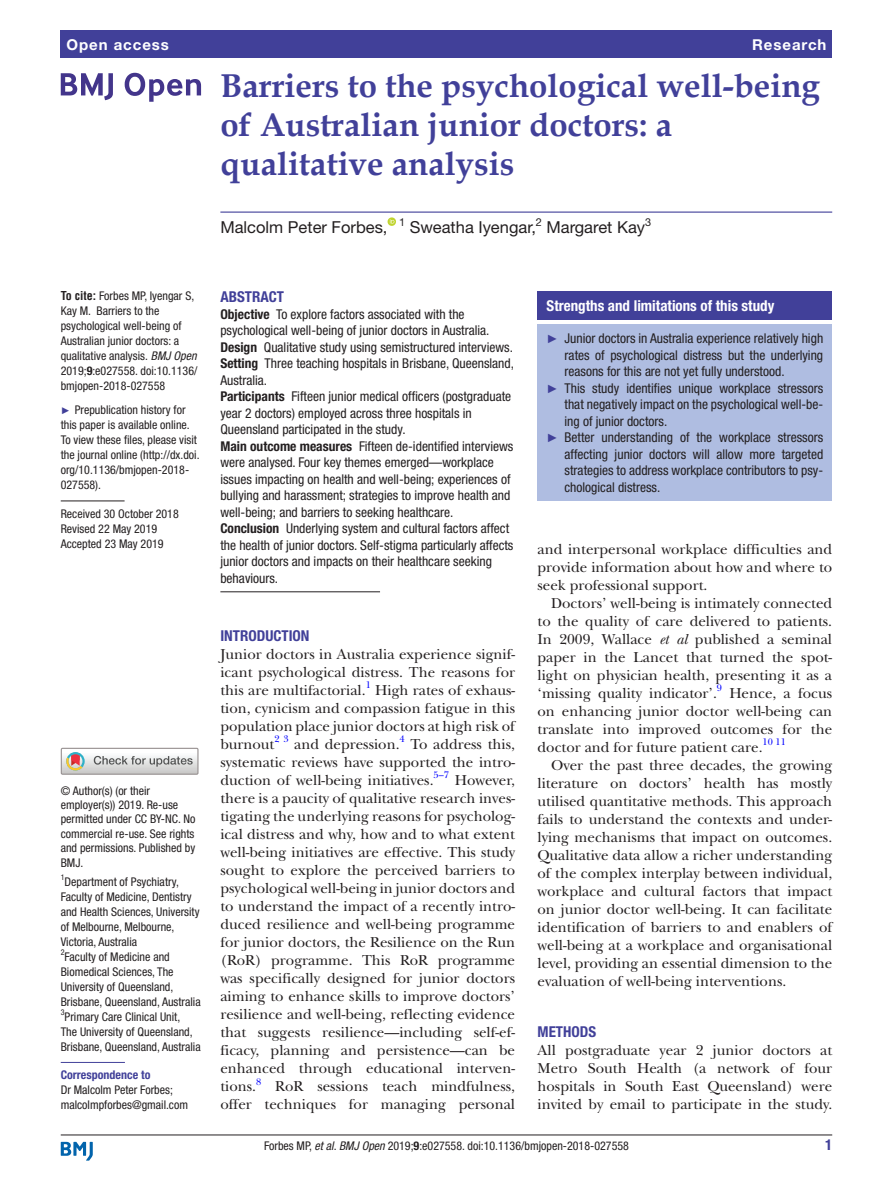
<style>
.page{position:relative;width:893px;height:1191px;background:#fff}
.page>*{position:absolute;margin:0;border:0;box-sizing:border-box;transform-origin:0 0}
.t1{font:700 33px/39px "Book Antiqua";color:#414099}
.t2{font:16.5px "Helvetica Neue LT Std";color:#231f20}
.t3{font:15px/18px "New Baskerville";color:#231f20;text-align:justify}
.t4{font:700 condensed 15px "Helvetica Neue LT Std";color:#fff}
.t5{font:700 condensed 15px "Helvetica Neue LT Std";color:#414099}
.t6{font:700 15px "Helvetica Neue LT Std";letter-spacing:.065em;color:#fff}
.t7{font:condensed 13.5px/16.5px "Helvetica Neue LT Std";color:#231f20}
.t8{font:condensed 12px/15px "Helvetica Neue LT Std";color:#231f20}
.t9{font:700 condensed 12px "Helvetica Neue LT Std";color:#414099}
.t10{font:10.95px "Helvetica Neue LT Std";color:#231f20}
.t11{font:9.9px "New Baskerville";color:#00f}
.t12{font:condensed 7.95px "Helvetica Neue LT Std";color:#231f20}
.s1{font-family:"Helvetica LT Std";font-weight:700}
.s2{font-style:italic}
.s3{font-weight:700}
.s4{font-family:"Arial";font-stretch:normal;font-size:9.75px;color:#414099}
.s5{font-family:"Arial";font-stretch:normal;font-size:12px;color:#414099}
</style>
<div class="page">
<hr style="left:61px;top:1134px;width:771px;height:1px;background:#231f20">
<svg style="left:61px;top:1141px;width:32px;height:19px"></svg>
<div style="left:61px;top:31px;width:771px;height:27px;background:#414099"></div>
<hr style="left:220px;top:211px;width:612px;height:2px;background:#414099">
<svg style="left:388px;top:217px;width:8px;height:9px"></svg>
<hr style="left:61px;top:500px;width:64px;height:1px;background:#231f20">
<hr style="left:61px;top:1062px;width:64px;height:1px;background:#414099">
<svg style="left:61px;top:73px;width:52px;height:27px"></svg>
<svg style="left:125px;top:73px;width:76px;height:29px"></svg>
<div style="left:61px;top:747px;width:138px;height:27px;border:1px solid #969090"></div>
<svg style="left:61px;top:748px;width:137px;height:26px"></svg>
<hr style="left:220px;top:591px;width:160px;height:1px;background:#231f20">
<div style="left:538px;top:292px;width:294px;height:28px;background:#414099"></div>
<div style="left:538px;top:324px;width:294px;height:176px;background:#afbde1"></div>
<p class="t6" style="left:66px;top:35px;width:104px">Open access</p>
<p class="t6" style="left:752px;top:35px;width:76px">Research</p>
<h1 class="t1" style="left:220px;top:66px;width:601px">Barriers to the psychological well-being of Australian junior doctors: a qualitative analysis</h1>
<p class="t2" style="left:220px;top:218px;width:169px">Malcolm Peter Forbes,</p>
<p class="t10" style="left:399px;top:215px;width:8px">1</p>
<p class="t2" style="left:410px;top:218px;width:128px">Sweatha Iyengar,</p>
<p class="t10" style="left:536px;top:215px;width:8px">2</p>
<p class="t2" style="left:547px;top:218px;width:100px">Margaret Kay</p>
<p class="t10" style="left:645px;top:215px;width:8px">3</p>
<p class="t8" style="left:61px;top:288px;width:138px"><span class="s1">To cite:</span> Forbes MP, Iyengar S,<br>Kay M. Barriers to the psychological well-being of<br>Australian junior doctors: a qualitative analysis. <span class="s2">BMJ Open<br></span>2019;<span class="s3">9</span>:e027558. doi:10.1136/ bmjopen-2018-027558</p>
<p class="t8" style="left:61px;top:402px;width:140px"><span class="s4">►</span> Prepublication history for this paper is available online.<br>To view these files, please visit the journal online (http://dx.doi. org/10.1136/bmjopen-2018-<br>027558).</p>
<p class="t8" style="left:61px;top:506px;width:120px">Received 30 October 2018<br>Revised 22 May 2019<br>Accepted 23 May 2019</p>
<p class="t8" style="left:61px;top:783px;width:136px;line-height:14.4px">© Author(s) (or their employer(s)) 2019. Re-use permitted under CC BY-NC. No commercial re-use. See rights and permissions. Published by<br>BMJ.</p>
<p class="t12" style="left:61px;top:873px;width:5px">1</p>
<p class="t8" style="left:61px;top:874px;width:140px;text-indent:4px">Department of Psychiatry,<br>Faculty of Medicine, Dentistry and Health Sciences, University of Melbourne, Melbourne,<br>Victoria, Australia</p>
<p class="t12" style="left:61px;top:948px;width:5px">2</p>
<p class="t8" style="left:61px;top:949px;width:141px;text-indent:4px">Faculty of Medicine and<br>Biomedical Sciences, The<br>University of Queensland,<br>Brisbane, Queensland, Australia<br><sup>3</sup>Primary Care Clinical Unit,<br>The University of Queensland,<br>Brisbane, Queensland, Australia</p>
<p class="t9" style="left:61px;top:1067px;width:91px">Correspondence to</p>
<p class="t8" style="left:61px;top:1082px;width:129px">Dr Malcolm Peter Forbes; malcolmpforbes@gmail.com</p>
<p class="t5" style="left:220px;top:288px;width:65px">Abstract</p>
<p class="t7" style="left:220px;top:306px;width:295px"><span class="s3">Objective</span> To explore factors associated with the psychological well-being of junior doctors in Australia.<br><span class="s3">Design</span> Qualitative study using semistructured interviews.<br><span class="s3">Setting</span> Three teaching hospitals in Brisbane, Queensland, Australia.<br><span class="s3">Participants</span> Fifteen junior medical officers (postgraduate year 2 doctors) employed across three hospitals in Queensland participated in the study.<br><span class="s3">Main outcome measures</span> Fifteen de-identified interviews were analysed. Four key themes emerged—workplace issues impacting on health and well-being; experiences of bullying and harassment; strategies to improve health and well-being; and barriers to seeking healthcare.<br><span class="s3">Conclusion</span> Underlying system and cultural factors affect the health of junior doctors. Self-stigma particularly affects junior doctors and impacts on their healthcare seeking behaviours.</p>
<p class="t5" style="left:220px;top:627px;width:91px">Introduction</p>
<p class="t3" style="left:220px;top:645px;width:296px">Junior doctors in Australia experience signif&shy;icant psychological distress. The reasons for this are multifactorial.</p>
<p class="t11" style="left:366px;top:679px;width:7px">1</p>
<p class="t3" style="left:220px;top:681px;width:296px;text-indent:155px">High rates of exhaus&shy;tion, cynicism and compassion fatigue in this population place junior doctors at high risk of burnout</p>
<p class="t11" style="left:274px;top:733px;width:16px">2 3</p>
<p class="t3" style="left:294px;top:735px;width:107px">and depression.</p>
<p class="t11" style="left:400px;top:733px;width:7px">4</p>
<p class="t3" style="left:220px;top:735px;width:296px;text-indent:190px">To address this, systematic reviews have supported the intro&shy;duction of well-being initiatives.</p>
<p class="t11" style="left:434px;top:769px;width:17px">5–7</p>
<p class="t3" style="left:220px;top:771px;width:296px;text-indent:234px">However, there is a paucity of qualitative research inves&shy;tigating the underlying reasons for psycholog&shy;ical distress and why, how and to what extent well-being initiatives are effective. This study sought to explore the perceived barriers to psychological well-being in junior doctors and to understand the impact of a recently intro&shy;duced resilience and well-being programme for junior doctors, the Resilience on the Run (RoR) programme. This RoR programme was specifically designed for junior doctors aiming to enhance skills to improve doctors’ resilience and well-being, reflecting evidence that suggests resilience—including self-ef&shy;ficacy, planning and persistence—can be enhanced through educational interven&shy;tions.</p>
<p class="t11" style="left:256px;top:1075px;width:7px">8</p>
<p class="t3" style="left:220px;top:1077px;width:296px;text-align:right">RoR sessions teach mindfulness,<br>offer techniques for managing personal</p>
<p class="t4" style="left:547px;top:297px;width:229px">Strengths and limitations of this study</p>
<p class="t7" style="left:547px;top:330px;width:278px"><span class="s5">►</span> Junior doctors in Australia experience relatively high</p>
<p class="t7" style="left:565px;top:346px;width:260px">rates of psychological distress but the underlying</p>
<p class="t7" style="left:565px;top:363px;width:222px">reasons for this are not yet fully understood.</p>
<p class="t7" style="left:547px;top:379px;width:278px"><span class="s5">►</span> This study identifies unique workplace stressors</p>
<p class="t7" style="left:565px;top:396px;width:260px">that negatively impact on the psychological well-be-</p>
<p class="t7" style="left:565px;top:412px;width:104px">ing of junior doctors.</p>
<p class="t7" style="left:547px;top:429px;width:278px"><span class="s5">►</span> Better understanding of the workplace stressors</p>
<p class="t7" style="left:565px;top:445px;width:260px">affecting junior doctors will allow more targeted</p>
<p class="t7" style="left:565px;top:462px;width:260px">strategies to address workplace contributors to psy-</p>
<p class="t7" style="left:565px;top:478px;width:97px">chological distress.</p>
<p class="t3" style="left:538px;top:540px;width:296px">and interpersonal workplace difficulties and provide information about how and where to seek professional support.</p>
<p class="t3" style="left:538px;top:594px;width:296px;text-indent:14px">Doctors’ well-being is intimately connected to the quality of care delivered to patients.<br>In 2009, Wallace <span class="s2">et al</span> published a seminal paper in the Lancet that turned the spot&shy;light on physician health, presenting it as a ‘missing quality indicator’.<sup>9</sup></p>
<p class="t3" style="left:538px;top:684px;width:296px;text-indent:192px">Hence, a focus on enhancing junior doctor well-being can translate into improved outcomes for the doctor and for future patient care.</p>
<p class="t11" style="left:763px;top:736px;width:25px">10 11</p>
<p class="t3" style="left:538px;top:756px;width:296px;text-indent:14px">Over the past three decades, the growing literature on doctors’ health has mostly utilised quantitative methods. This approach fails to understand the contexts and under&shy;lying mechanisms that impact on outcomes.<br>Qualitative data allow a richer understanding of the complex interplay between individual, workplace and cultural factors that impact on junior doctor well-being. It can facilitate identification of barriers to and enablers of well-being at a workplace and organisational level, providing an essential dimension to the evaluation of well-being interventions.</p>
<p class="t5" style="left:538px;top:1023px;width:60px">Methods</p>
<p class="t3" style="left:538px;top:1041px;width:296px">All postgraduate year 2 junior doctors at Metro South Health (a network of four hospitals in South East Queensland) were invited by email to participate in the study.</p>
<p class="t8" style="left:264px;top:1137px;width:366px">Forbes MP, <span class="s2">et al</span>. <span class="s2">BMJ Open</span> 2019;<span class="s3">9</span>:e027558. doi:10.1136/bmjopen-2018-027558</p>
<p class="t5" style="left:825px;top:1135px;width:9px">1</p>
</div>
